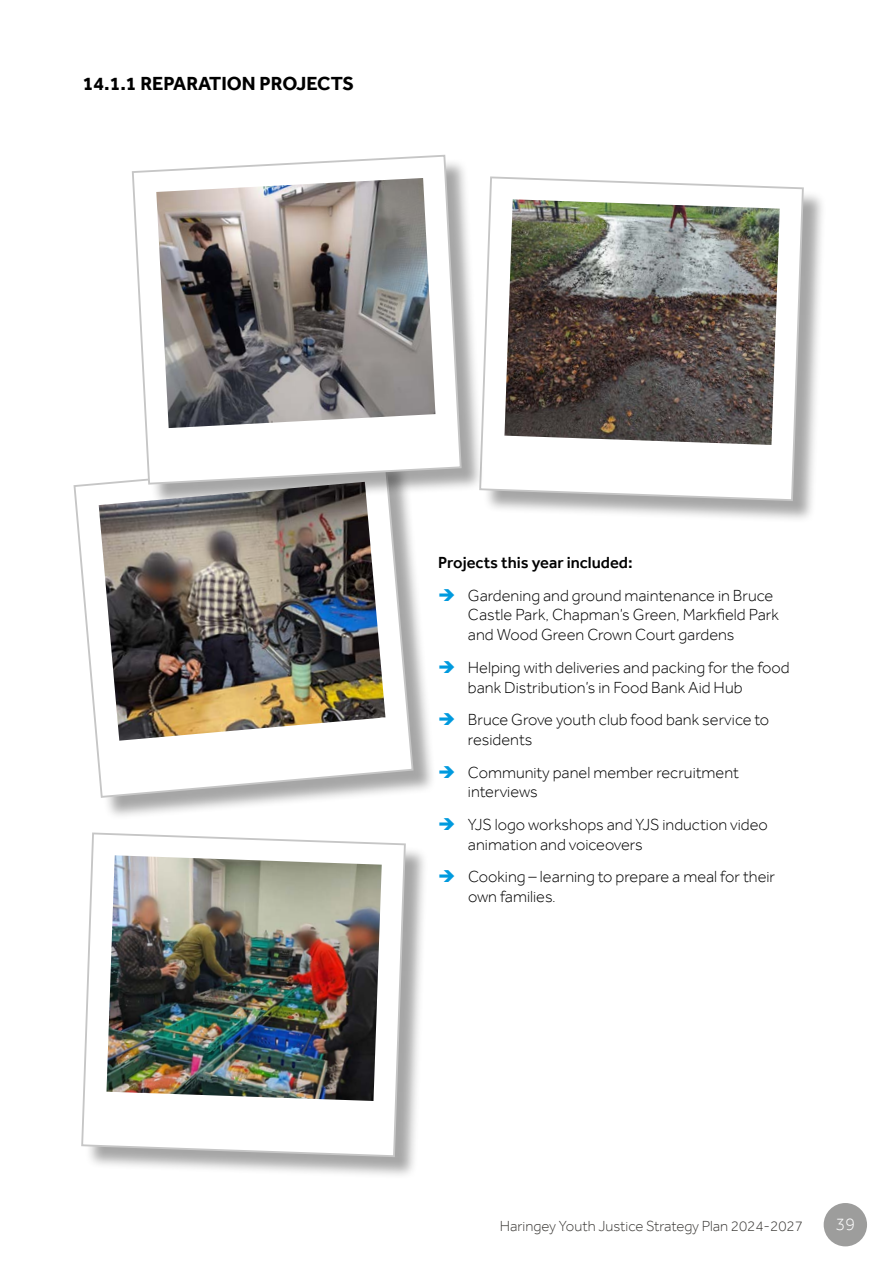
<style>
.page{position:relative;width:893px;height:1263px;background:#fff}
.page>*{position:absolute;margin:0;border:0;box-sizing:border-box;transform-origin:0 0}
.t1{font:700 19.5px "Effra";color:#000}
.t2{font:300 18px "Effra";color:#fff}
.t3{font:300 16.5px/19.8px "Effra";color:#000}
.t4{font:500 16.5px "Effra";color:#000}
.t5{font:300 15px "Effra";color:#3b3936}
</style>
<div class="page">
<div style="left:824px;top:1203px;width:43px;height:43px;background:#9d9d9c;border-radius:50%"></div>
<div style="left:483px;top:180px;width:343px;height:344px;background:#000;opacity:.35"></div>
<svg style="left:485px;top:176px;width:320px;height:326px"></svg>
<img style="left:504px;top:199px;width:276px;height:246px">
<div style="left:77px;top:461px;width:359px;height:360px;background:#000;opacity:.35"></div>
<svg style="left:73px;top:461px;width:342px;height:338px"></svg>
<img style="left:99px;top:482px;width:286px;height:259px">
<div style="left:135px;top:158px;width:350px;height:349px;background:#000;opacity:.35"></div>
<svg style="left:131px;top:154px;width:332px;height:332px"></svg>
<img style="left:156px;top:178px;width:279px;height:250px">
<div style="left:85px;top:836px;width:344px;height:344px;background:#000;opacity:.35"></div>
<svg style="left:81px;top:832px;width:326px;height:326px"></svg>
<img style="left:106px;top:855px;width:276px;height:246px">
<p class="t1" style="left:83px;top:72px;width:273px">14.1.1 REPARATION PROJECTS</p>
<p class="t4" style="left:438px;top:553px;width:196px">Projects this year included:</p>
<p class="t3" style="left:468px;top:585px;width:307px">Gardening and ground maintenance in Bruce</p>
<p class="t3" style="left:468px;top:605px;width:312px">Castle Park, Chapman’s Green, Markfield Park</p>
<p class="t3" style="left:468px;top:625px;width:268px">and Wood Green Crown Court gardens</p>
<p class="t3" style="left:468px;top:657px;width:323px">Helping with deliveries and packing for the food bank Distribution’s in Food Bank Aid Hub</p>
<p class="t3" style="left:468px;top:710px;width:303px">Bruce Grove youth club food bank service to residents</p>
<p class="t3" style="left:468px;top:762px;width:273px">Community panel member recruitment interviews</p>
<p class="t3" style="left:468px;top:814px;width:301px">YJS logo workshops and YJS induction video animation and voiceovers</p>
<p class="t3" style="left:468px;top:867px;width:309px">Cooking – learning to prepare a meal for their own families.</p>
<p class="t5" style="left:500px;top:1217px;width:305px">Haringey Youth Justice Strategy Plan 2024-2027</p>
<p class="t2" style="left:835px;top:1214px;width:21px">39</p>
</div>
